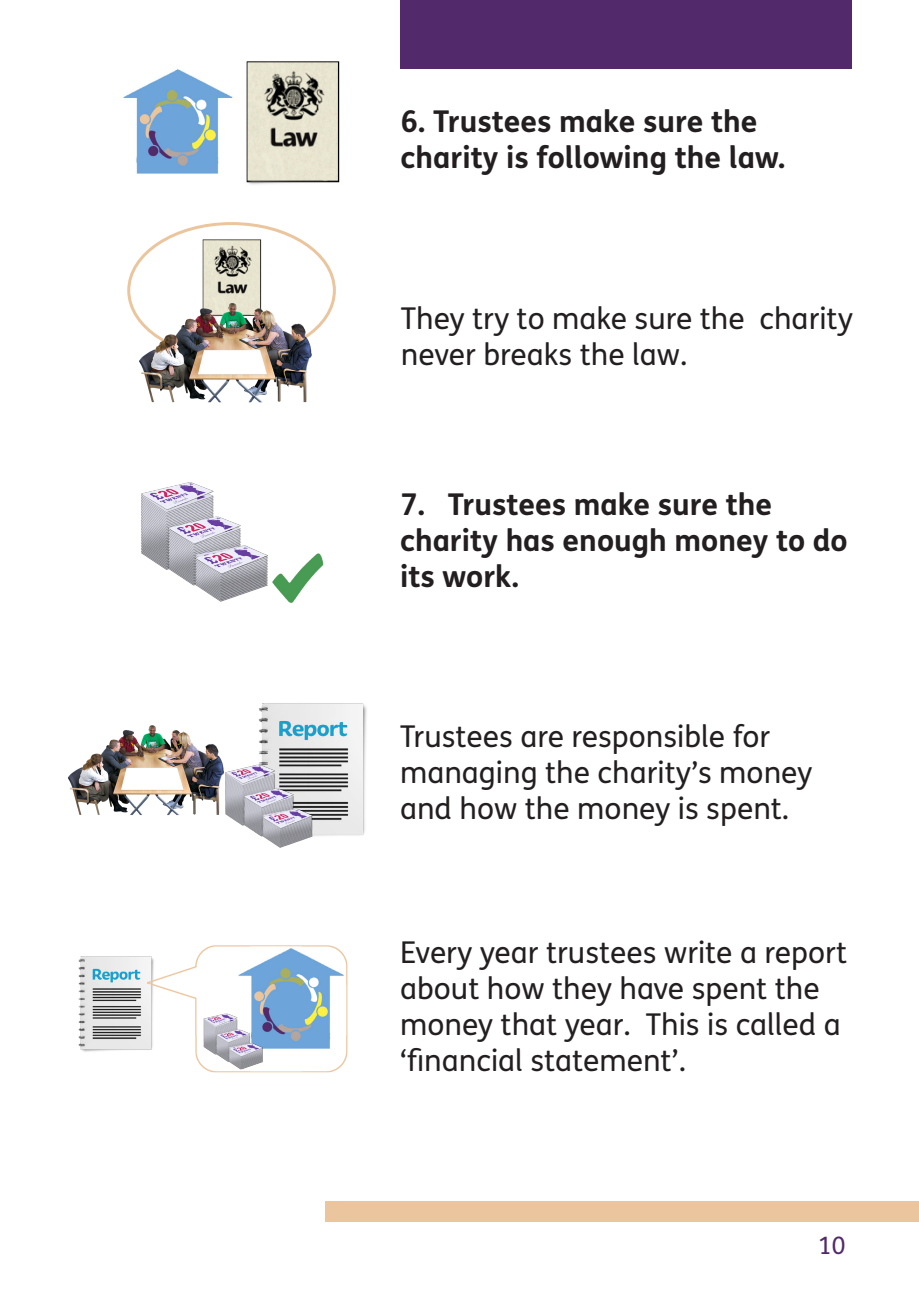
<style>
.page{position:relative;width:919px;height:1289px;background:#fff}
.page>*{position:absolute;margin:0;border:0;box-sizing:border-box;transform-origin:0 0}
.t1{font:30px/36px "FS Me Pro";color:#231f20}
.t2{font:700 30px/36px "FS Me Pro";color:#231f20}
.t3{font:24px "FS Me Pro";color:#522a6b}
</style>
<div class="page">
<div style="left:325px;top:1201px;width:593px;height:21px;background:#ebc59d"></div>
<img style="left:259px;top:703px;width:108px;height:133px">
<img style="left:202px;top:239px;width:59px;height:25px">
<div style="left:400px;top:1px;width:451px;height:68px;background:#522a6b"></div>
<img style="left:347px;top:962px;width:1px;height:90px">
<img style="left:124px;top:69px;width:109px;height:105px">
<img style="left:246px;top:61px;width:94px;height:124px">
<img style="left:138px;top:264px;width:176px;height:139px">
<img style="left:141px;top:482px;width:125px;height:120px">
<img style="left:266px;top:553px;width:58px;height:50px">
<img style="left:68px;top:725px;width:155px;height:91px">
<img style="left:223px;top:758px;width:91px;height:90px">
<img style="left:78px;top:956px;width:68px;height:96px">
<img style="left:146px;top:945px;width:201px;height:126px">
<p class="t2" style="left:400px;top:102px;width:386px">6. Trustees make sure the charity is following the law.</p>
<p class="t1" style="left:401px;top:300px;width:453px">They try to make sure the charity never breaks the law.</p>
<p class="t2" style="left:400px;top:484px;width:449px">7. Trustees make sure the charity has enough money to do its work.</p>
<p class="t1" style="left:400px;top:717px;width:414px">Trustees are responsible for managing the charity’s money and how the money is spent.</p>
<p class="t1" style="left:400px;top:933px;width:448px">Every year trustees write a report about how they have spent the money that year. This is called a ‘financial statement’.</p>
<p class="t3" style="left:818px;top:1228px;width:29px">10</p>
</div>
